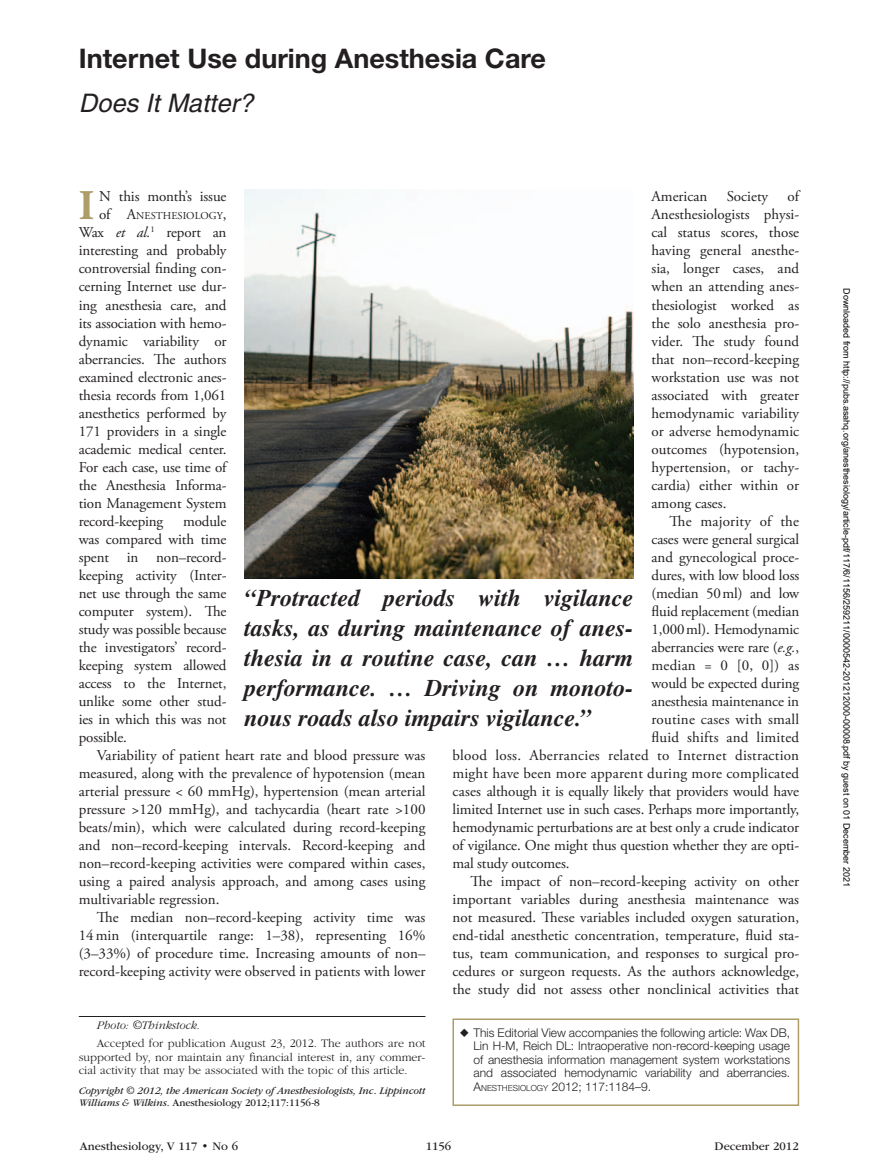
<style>
.page{position:relative;width:878px;height:1175px;background:#fff}
.page>*{position:absolute;margin:0;border:0;box-sizing:border-box;transform-origin:0 0}
.Text_DropCap{font:700 42.15px "Adobe Garamond Pro";color:#ac9d69}
.Article_Title{font:700 27px "Helvetica Neue";color:#231f20}
.Article_Subtitle{font:italic 25.5px "Helvetica";color:#231f20}
.Author{font:italic 700 24px/30px "Times";color:#231f20;text-align:justify}
.TextInd{font:15px/18px "Adobe Garamond Pro";letter-spacing:-.005em;color:#231f20;text-align:justify}
.Text_DropCap-2{font:15px/18px "Adobe Garamond Pro";letter-spacing:-.01em;color:#231f20;text-align:justify}
.TextInd-2{font:15px "Adobe Garamond Pro";letter-spacing:.015em;color:#231f20}
.TextInd-3{font:15px "Adobe Garamond Pro";letter-spacing:.02em;color:#231f20}
.Box_BList{font:300 12px/13.5px "Helvetica Neue";color:#231f20;text-align:justify}
.Affiliation{font:300 12px/13.5px "ITC Garamond Std";color:#231f20;text-align:justify}
.t1{font:12px "ITC Garamond Std";color:#231f20}
.Affiliation_First{font:italic 300 12px "ITC Garamond Std";color:#231f20}
.Copyright{font:italic 10.5px/12px "ITC Garamond Std";letter-spacing:-.01em;color:#231f20}
.Text_DropCap-3{font:10.5px "Adobe Garamond Pro";letter-spacing:.005em;color:#231f20}
.t2{font:9px "Arial";color:#000}
.s1{font-style:italic}
.s2{font-size:15px}
.s3{font-style:normal}
.s4{font-family:"Gandhari Unicode";font-weight:400}
.s5{font-style:inherit}
.s6{font-size:8.4px}
</style>
<div class="page">
<hr style="left:79px;top:1016px;width:346px;height:1px;background:#231f20">
<div style="left:452px;top:1018px;width:347px;height:88px;border:2px solid #ac9d69"></div>
<img style="left:244px;top:189px;width:389px;height:389px">
<p class="Article_Title" style="left:79px;top:41px;width:468px">Internet Use during Anesthesia Care</p>
<p class="Article_Subtitle" style="left:79px;top:88px;width:176px">Does It Matter?</p>
<p class="Text_DropCap" style="left:79px;top:181px;width:17px">I</p>
<p class="Text_DropCap-2" style="left:99px;top:188px;width:129px">N this month’s issue</p>
<p class="TextInd" style="left:651px;top:188px;width:149px;text-indent:136px">of Anesthesiologists physi&shy;cal status scores, those having general anesthe&shy;sia, longer cases, and when an attending anes&shy;thesiologist worked as the solo anesthesia pro&shy;vider. The study found that non–record-keeping workstation use was not associated with greater hemodynamic variability or adverse hemodynamic outcomes (hypotension, hypertension, or tachy&shy;cardia) either within or among cases.</p>
<p class="TextInd-2" style="left:669px;top:512px;width:131px">The majority of the</p>
<p class="TextInd" style="left:651px;top:530px;width:149px">cases were general surgical</p>
<p class="TextInd" style="left:651px;top:548px;width:149px">and gynecological proce-</p>
<p class="TextInd" style="left:651px;top:566px;width:149px">dures, with low blood loss</p>
<p class="TextInd" style="left:651px;top:584px;width:149px">(median 50ml) and low</p>
<p class="TextInd" style="left:651px;top:602px;width:149px">fluid replacement (median</p>
<p class="TextInd" style="left:651px;top:620px;width:149px">1,000ml). Hemodynamic</p>
<p class="TextInd" style="left:651px;top:638px;width:149px">aberrancies were rare (<span class="s1">e.g.</span>,</p>
<p class="TextInd-2" style="left:651px;top:656px;width:149px">median = 0 [0, 0]) as</p>
<p class="TextInd" style="left:651px;top:674px;width:149px">would be expected during</p>
<p class="TextInd" style="left:651px;top:692px;width:149px">anesthesia maintenance in</p>
<p class="TextInd-2" style="left:651px;top:710px;width:149px">routine cases with small</p>
<p class="TextInd-2" style="left:651px;top:728px;width:149px">fluid shifts and limited</p>
<p class="TextInd-3" style="left:452px;top:746px;width:348px">blood loss. Aberrancies related to Internet distraction</p>
<p class="TextInd-2" style="left:452px;top:764px;width:348px">might have been more apparent during more complicated</p>
<p class="TextInd" style="left:452px;top:782px;width:348px">cases although it is equally likely that providers would have</p>
<p class="TextInd" style="left:452px;top:800px;width:348px">limited Internet use in such cases. Perhaps more importantly,</p>
<p class="TextInd" style="left:452px;top:818px;width:348px">hemodynamic perturbations are at best only a crude indicator</p>
<p class="TextInd" style="left:452px;top:836px;width:348px">of vigilance. One might thus question whether they are opti-</p>
<p class="TextInd" style="left:452px;top:854px;width:118px">mal study outcomes.</p>
<p class="TextInd" style="left:452px;top:872px;width:348px;text-indent:18px">The impact of non–record-keeping activity on other important variables during anesthesia maintenance was not measured. These variables included oxygen saturation, end-tidal anesthetic concentration, temperature, fluid sta&shy;tus, team communication, and responses to surgical pro&shy;cedures or surgeon requests. As the authors acknowledge, the study did not assess other nonclinical activities that</p>
<p class="TextInd" style="left:651px;top:188px;width:57px">American</p>
<p class="TextInd" style="left:726px;top:188px;width:43px">Society</p>
<p class="Text_DropCap-3" style="left:99px;top:210px;width:129px"><span class="s2">of A</span>NESTHESIOLOGY<span class="s2">,</span></p>
<p class="Text_DropCap-2" style="left:79px;top:224px;width:149px">Wax <span class="s1">et al.</span><sup>1</sup> report an interesting and probably controversial finding con&shy;cerning Internet use dur&shy;ing anesthesia care, and its association with hemo&shy;dynamic variability or aberrancies. The authors examined electronic anes&shy;thesia records from 1,061 anesthetics performed by 171 providers in a single academic medical center.<br>For each case, use time of the Anesthesia Informa&shy;tion Management System record-keeping</p>
<p class="Text_DropCap-2" style="left:79px;top:512px;width:149px;text-indent:104px">module was compared with time spent in non–record&shy;keeping activity (Inter&shy;net use through the same computer system). The study was possible because the investigators’ record&shy;keeping system allowed access to the Internet, unlike some other stud&shy;ies in which this was not possible.</p>
<p class="TextInd" style="left:79px;top:746px;width:348px;text-indent:18px">Variability of patient heart rate and blood pressure was measured, along with the prevalence of hypotension (mean arterial pressure &lt; 60 mmHg), hypertension (mean arterial pressure &gt;120 mmHg), and tachycardia (heart rate &gt;100 beats/min), which were calculated during record-keeping and non–record-keeping intervals. Record-keeping and non–record-keeping activities were compared within cases, using a paired analysis approach, and among cases using multivariable regression.</p>
<p class="TextInd" style="left:79px;top:908px;width:348px;text-indent:18px">The median non–record-keeping activity time was 14min (interquartile range: 1–38), representing 16% (3–33%) of procedure time. Increasing amounts of non– record-keeping activity were observed in patients with lower</p>
<p class="Author" style="left:244px;top:582px;width:390px">“Protracted periods with vigilance tasks, as during maintenance of anes&shy;thesia in a routine case, can … harm performance. … Driving on monoto&shy;nous roads also impairs vigilance.”</p>
<p class="Affiliation_First" style="left:97px;top:1019px;width:105px">Photo: ©Thinkstock.</p>
<p class="Affiliation" style="left:79px;top:1037px;width:348px;text-indent:18px">Accepted for publication August 23, 2012. The authors are not supported by, nor maintain any financial interest in, any commer&shy;cial activity that may be associated with the topic of this article.</p>
<p class="Copyright" style="left:79px;top:1084px;width:348px">Copyright © 2012, the American Society of Anesthesiologists, Inc. Lippincott<br>Williams &amp; Wilkins. <span class="s3">Anesthesiology 2012;117:1156</span>-<span class="s3">8</span></p>
<p class="Box_BList" style="left:473px;top:1025px;width:318px;text-indent:-12px"><span class="s4">◆</span> This Editorial View accompanies the following article: Wax DB, Lin H-M, Reich DL: Intraoperative non-record-keeping usage of anesthesia information management system workstations and associated hemodynamic variability and aberrancies.<br><span class="s5">A</span><span class="s6">NESTHESIOLOGY</span> 2012; 117:1184–9.</p>
<p class="t1" style="left:80px;top:1139px;width:160px">Anesthesiology, V 117 • No 6</p>
<p class="t1" style="left:426px;top:1139px;width:27px">1156</p>
<p class="t1" style="left:714px;top:1139px;width:86px">December 2012</p>
<p class="t2" style="left:850px;top:288px;width:600px;rotate:90deg">Downloaded from http://pubs.asahq.org/anesthesiology/article-pdf/117/6/1156/259211/0000542-201212000-00008.pdf by guest on 01 December 2021</p>
</div>
